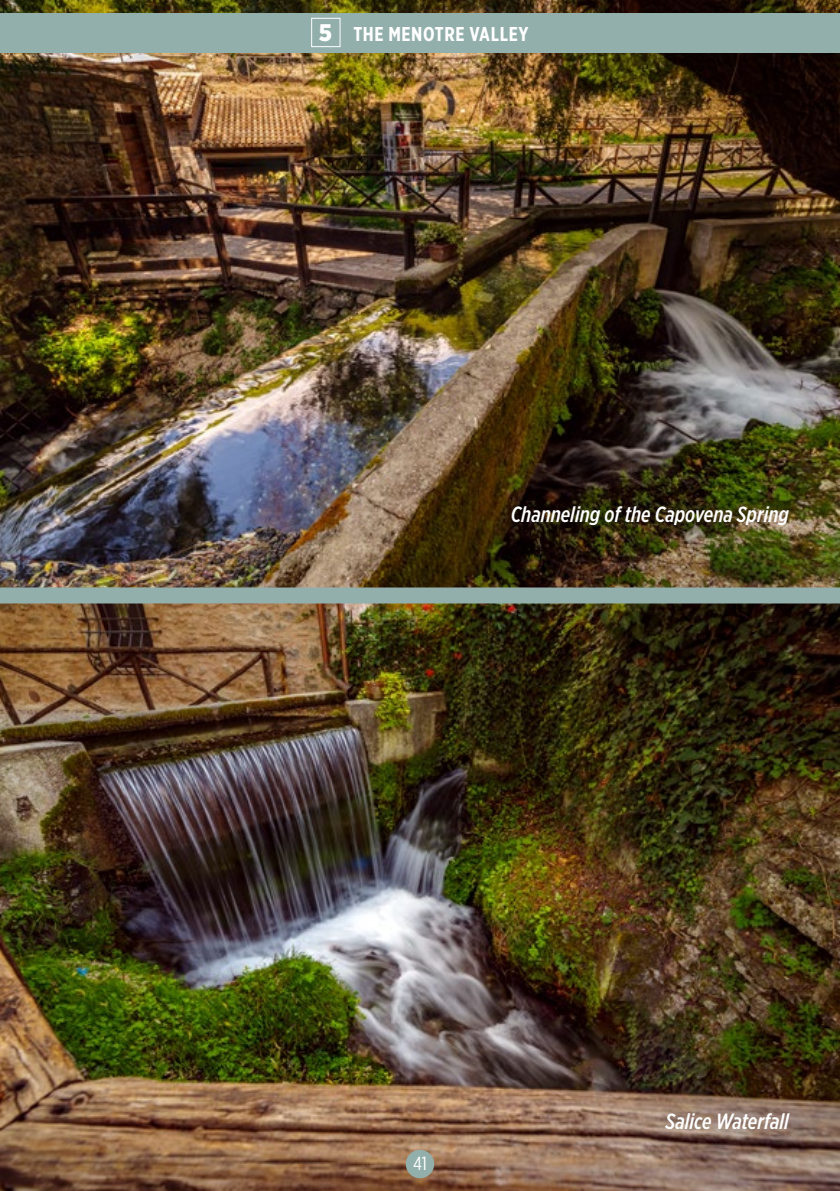
<style>
.page{position:relative;width:840px;height:1191px;background:#fff}
.page>*{position:absolute;margin:0;border:0;box-sizing:border-box;transform-origin:0 0}
.t1{font:italic 500 22px "Gotham X Narrow";color:#fff}
.t2{font:700 20px "Gotham X Narrow";letter-spacing:.03em;color:#fff}
.t3{font:19px "Gotham X Narrow";color:#fff}
.s1{font-family:"Gotham Narrow";font-weight:900;font-size:24px}
</style>
<div class="page">
<img style="left:0;top:0;width:839px;height:1191px">
<div style="left:0;top:587px;width:839px;height:16px;background:#93afac"></div>
<div style="left:0;top:13px;width:839px;height:39px;background:#93afac"></div>
<div style="left:405px;top:1149px;width:29px;height:29px;background:#93afac;border-radius:50%"></div>
<div style="left:311px;top:18px;width:29px;height:29px;background:#93afac;border:1px solid #fff"></div>
<p class="t2" style="left:318px;top:22px;width:211px"><span class="s1">5</span> THE MENOTRE VALLEY</p>
<p class="t1" style="left:510px;top:501px;width:279px">Channeling of the Capovena Spring</p>
<p class="t3" style="left:413px;top:1152px;width:15px">41</p>
<p class="t1" style="left:665px;top:1108px;width:125px">Salice Waterfall</p>
</div>
